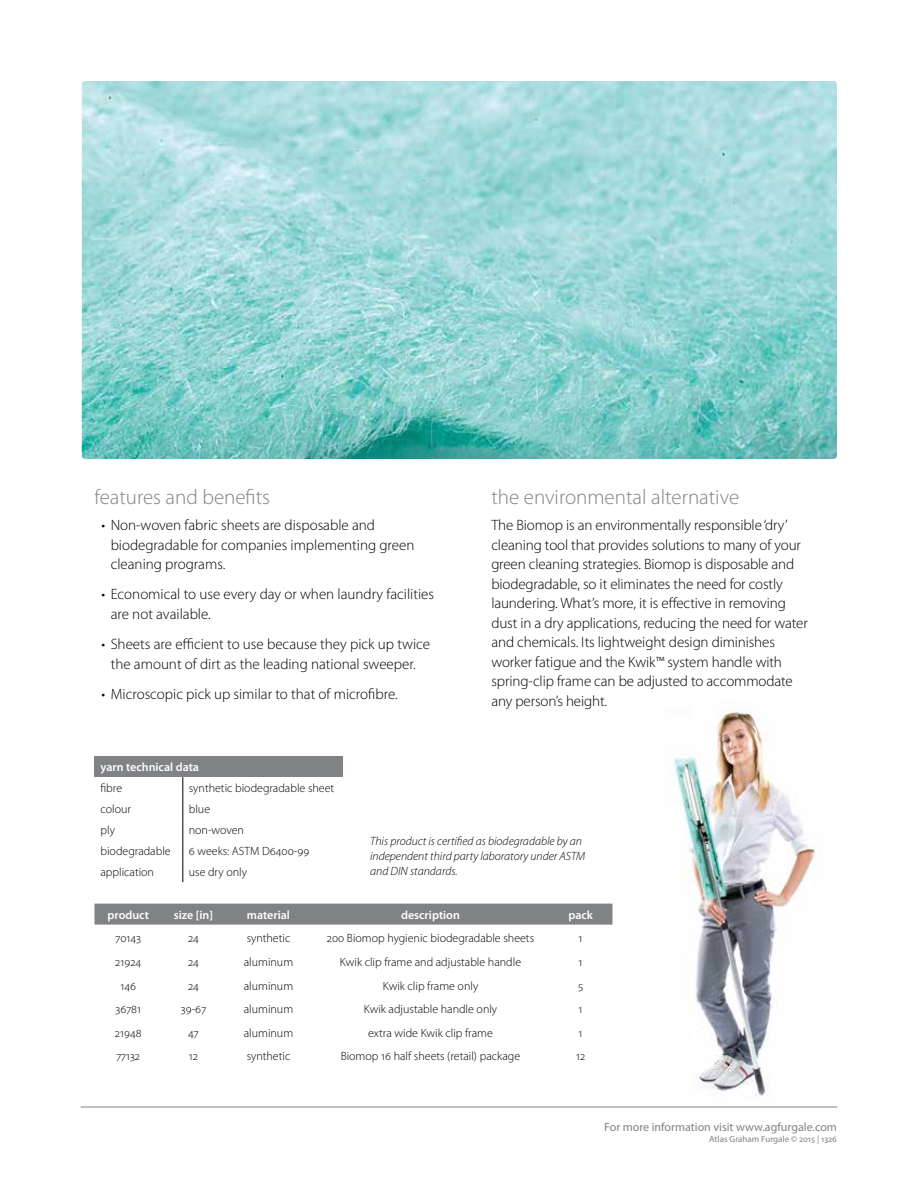
<style>
.page{position:relative;width:918px;height:1188px;background:#fff}
.page>*{position:absolute;margin:0;border:0;box-sizing:border-box;transform-origin:0 0}
.t1{font:300 21px "Myriad Pro";color:#808285}
.t2{font:300 15px/19.5px "Myriad Pro";letter-spacing:-.01em;color:#000}
.t3{font:300 12px "Myriad Pro";color:#000}
.t4{font:italic 300 12px/15px "Myriad Pro";color:#000}
.t5{font:600 12px "Myriad Pro";color:#fff}
.t6{font:12px "Myriad Pro";color:#808285}
.t7{font:9px "Myriad Pro";color:#808285}
</style>
<div class="page">
<img style="left:597px;top:709px;width:241px;height:399px">
<img style="left:82px;top:81px;width:755px;height:378px">
<hr style="left:81px;top:1107px;width:756px;height:1px;background:#808285">
<div style="left:94px;top:904px;width:518px;height:21px;background:#808285"></div>
<div style="left:94px;top:756px;width:249px;height:21px;background:#808285"></div>
<svg style="left:183px;top:777px;width:1px;height:105px"></svg>
<h1 class="t1" style="left:94px;top:485px;width:177px">features and benefits</h1>
<p class="t2" style="left:111px;top:516px;width:305px;text-indent:-9px">• Non-woven fabric sheets are disposable and biodegradable for companies implementing green cleaning programs.</p>
<p class="t2" style="left:111px;top:585px;width:325px;text-indent:-9px">• Economical to use every day or when laundry facilities are not available.</p>
<p class="t2" style="left:102px;top:635px;width:330px;text-align:center">• Sheets are efficient to use because they pick up twice the amount of dirt as the leading national sweeper.</p>
<p class="t2" style="left:102px;top:685px;width:298px">• Microscopic pick up similar to that of microfibre.</p>
<h1 class="t1" style="left:491px;top:485px;width:249px">the environmental alternative</h1>
<p class="t2" style="left:491px;top:516px;width:318px">The Biomop is an environmentally responsible ‘dry’ cleaning tool that provides solutions to many of your green cleaning strategies. Biomop is disposable and biodegradable, so it eliminates the need for costly laundering. What’s more, it is effective in removing dust in a dry applications, reducing the need for water and chemicals. Its lightweight design diminishes worker fatigue and the Kwik™ system handle with spring-clip frame can be adjusted to accommodate any person’s height.</p>
<p class="t5" style="left:100px;top:760px;width:100px">yarn technical data</p>
<p class="t3" style="left:100px;top:782px;width:23px">fibre</p>
<p class="t3" style="left:189px;top:782px;width:147px">synthetic biodegradable sheet</p>
<p class="t3" style="left:100px;top:803px;width:32px">colour</p>
<p class="t3" style="left:189px;top:803px;width:23px">blue</p>
<p class="t3" style="left:100px;top:824px;width:16px">ply</p>
<p class="t3" style="left:189px;top:824px;width:57px">non-woven</p>
<p class="t3" style="left:100px;top:845px;width:72px">biodegradable</p>
<p class="t3" style="left:189px;top:845px;width:122px">6 weeks: ASTM D6400-99</p>
<p class="t3" style="left:100px;top:866px;width:55px">application</p>
<p class="t3" style="left:189px;top:866px;width:60px">use dry only</p>
<p class="t4" style="left:370px;top:834px;width:217px">This product is certified as biodegradable by an independent third party laboratory under ASTM and DIN standards.</p>
<p class="t5" style="left:108px;top:908px;width:43px">product</p>
<p class="t5" style="left:174px;top:908px;width:41px">size [in]</p>
<p class="t5" style="left:247px;top:908px;width:45px">material</p>
<p class="t5" style="left:401px;top:908px;width:60px">description</p>
<p class="t5" style="left:568px;top:908px;width:26px">pack</p>
<p class="t3" style="left:116px;top:932px;width:27px">70143</p>
<p class="t3" style="left:188px;top:932px;width:12px">24</p>
<p class="t3" style="left:247px;top:932px;width:45px">synthetic</p>
<p class="t3" style="left:327px;top:932px;width:209px">200 Biomop hygienic biodegradable sheets</p>
<p class="t3" style="left:579px;top:932px;width:5px">1</p>
<p class="t3" style="left:115px;top:955px;width:28px">21924</p>
<p class="t3" style="left:188px;top:955px;width:12px">24</p>
<p class="t3" style="left:244px;top:955px;width:51px">aluminum</p>
<p class="t3" style="left:340px;top:955px;width:183px">Kwik clip frame and adjustable handle</p>
<p class="t3" style="left:579px;top:955px;width:5px">1</p>
<p class="t3" style="left:120px;top:979px;width:17px">146</p>
<p class="t3" style="left:188px;top:979px;width:12px">24</p>
<p class="t3" style="left:244px;top:979px;width:51px">aluminum</p>
<p class="t3" style="left:383px;top:979px;width:97px">Kwik clip frame only</p>
<p class="t3" style="left:578px;top:979px;width:7px">5</p>
<p class="t3" style="left:116px;top:1003px;width:27px">36781</p>
<p class="t3" style="left:181px;top:1003px;width:27px">39-67</p>
<p class="t3" style="left:244px;top:1003px;width:51px">aluminum</p>
<p class="t3" style="left:364px;top:1003px;width:135px">Kwik adjustable handle only</p>
<p class="t3" style="left:579px;top:1003px;width:5px">1</p>
<p class="t3" style="left:115px;top:1026px;width:28px">21948</p>
<p class="t3" style="left:188px;top:1026px;width:12px">47</p>
<p class="t3" style="left:244px;top:1026px;width:51px">aluminum</p>
<p class="t3" style="left:368px;top:1026px;width:126px">extra wide Kwik clip frame</p>
<p class="t3" style="left:579px;top:1026px;width:5px">1</p>
<p class="t3" style="left:117px;top:1050px;width:25px">77132</p>
<p class="t3" style="left:189px;top:1050px;width:11px">12</p>
<p class="t3" style="left:247px;top:1050px;width:45px">synthetic</p>
<p class="t3" style="left:341px;top:1050px;width:181px">Biomop 16 half sheets (retail) package</p>
<p class="t3" style="left:576px;top:1050px;width:11px">12</p>
<p class="t6" style="left:604px;top:1120px;width:234px">For more information visit www.agfurgale.com</p>
<p class="t7" style="left:709px;top:1134px;width:129px">Atlas Graham Furgale © 2015 | 1326</p>
</div>
